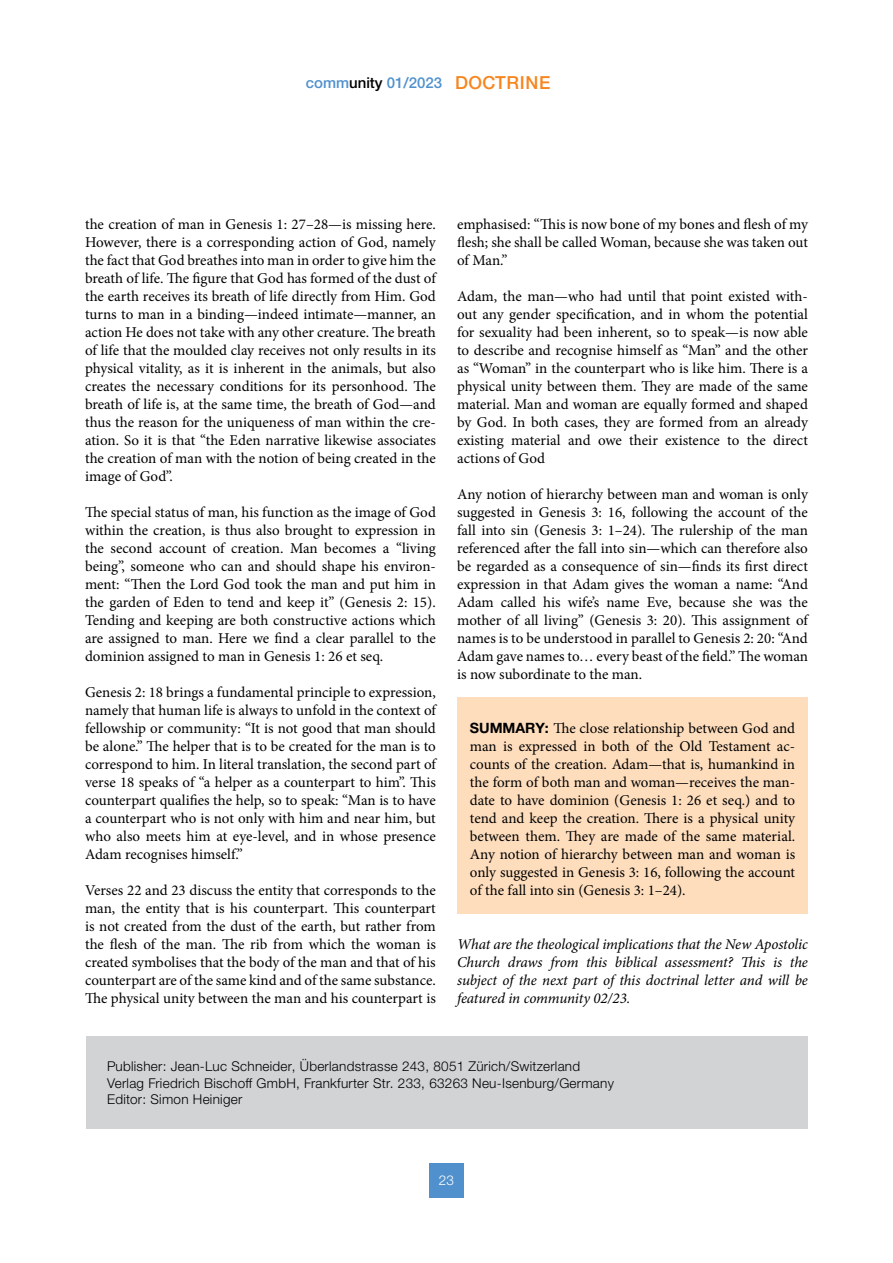
<style>
.page{position:relative;width:893px;height:1263px;background:#fff}
.page>*{position:absolute;margin:0;border:0;box-sizing:border-box;transform-origin:0 0}
.t1{font:15px/18px "Minion Pro";color:#000;text-align:justify}
.t2{font:italic 15px/18px "Minion Pro";letter-spacing:-.005em;color:#000;text-align:justify}
.t3{font:500 15px "Helvetica Neue LTW1 G";color:#5091cd}
.t4{font:300 13.5px/16.5px "Helvetica Neue LTW1 G";letter-spacing:.02em;color:#000}
.t5{font:300 13.5px "Helvetica Neue LTW1 G";color:#fff}
.s1{color:#000}
.s2{font-size:18px;color:#f6861f}
.s3{font-family:"Helvetica Neue LTW1 G";font-weight:700;font-size:14.25px}
</style>
<div class="page">
<div style="left:429px;top:1163px;width:34px;height:34px;background:#5091cd"></div>
<div style="left:457px;top:697px;width:351px;height:216px;background:#feddbd"></div>
<div style="left:86px;top:1037px;width:721px;height:92px;background:#d1d3d4"></div>
<p class="t3" style="left:306px;top:74px;width:246px">comm<span class="s1">unity</span> 01/2023 <span class="s2">DOCTRINE</span></p>
<p class="t1" style="left:85px;top:215px;width:352px">the creation of man in Genesis 1: 27–28—is missing here.<br>However, there is a corresponding action of God, namely the fact that God breathes into man in order to give him the breath of life. The figure that God has formed of the dust of the earth receives its breath of life directly from Him. God turns to man in a binding—indeed intimate—manner, an action He does not take with any other creature. The breath of life that the moulded clay receives not only results in its physical vitality, as it is inherent in the animals, but also creates the necessary conditions for its personhood. The breath of life is, at the same time, the breath of God—and thus the reason for the uniqueness of man within the cre&shy;ation. So it is that “the Eden narrative likewise associates the creation of man with the notion of being created in the image of God”.</p>
<p class="t1" style="left:85px;top:503px;width:352px">The special status of man, his function as the image of God within the creation, is thus also brought to expression in the second account of creation. Man becomes a “living being”, someone who can and should shape his environ&shy;ment: “Then the Lord God took the man and put him in the garden of Eden to tend and keep it” (Genesis 2: 15).<br>Tending and keeping are both constructive actions which are assigned to man. Here we find a clear parallel to the dominion assigned to man in Genesis 1: 26 et seq.</p>
<p class="t1" style="left:85px;top:683px;width:352px">Genesis 2: 18 brings a fundamental principle to expression, namely that human life is always to unfold in the context of fellowship or community: “It is not good that man should be alone.” The helper that is to be created for the man is to correspond to him. In literal translation, the second part of verse 18 speaks of “a helper as a counterpart to him”. This counterpart qualifies the help, so to speak: “Man is to have a counterpart who is not only with him and near him, but who also meets him at eye-level, and in whose presence Adam recognises himself.”</p>
<p class="t1" style="left:85px;top:881px;width:352px">Verses 22 and 23 discuss the entity that corresponds to the man, the entity that is his counterpart. This counterpart is not created from the dust of the earth, but rather from the flesh of the man. The rib from which the woman is created symbolises that the body of the man and that of his counterpart are of the same kind and of the same substance.<br>The physical unity between the man and his counterpart is</p>
<p class="t1" style="left:457px;top:215px;width:352px">emphasised: “This is now bone of my bones and flesh of my flesh; she shall be called Woman, because she was taken out of Man.”</p>
<p class="t1" style="left:457px;top:287px;width:352px">Adam, the man—who had until that point existed with&shy;out any gender specification, and in whom the potential for sexuality had been inherent, so to speak—is now able to describe and recognise himself as “Man” and the other as “Woman” in the counterpart who is like him. There is a physical unity between them. They are made of the same material. Man and woman are equally formed and shaped by God. In both cases, they are formed from an already existing material and owe their existence to the direct actions of God</p>
<p class="t1" style="left:457px;top:485px;width:352px">Any notion of hierarchy between man and woman is only suggested in Genesis 3: 16, following the account of the fall into sin (Genesis 3: 1–24). The rulership of the man referenced after the fall into sin—which can therefore also be regarded as a consequence of sin—finds its first direct expression in that Adam gives the woman a name: “And Adam called his wife’s name Eve, because she was the mother of all living” (Genesis 3: 20). This assignment of names is to be understood in parallel to Genesis 2: 20: “And Adam gave names to… every beast of the field.” The woman is now subordinate to the man.</p>
<p class="t1" style="left:470px;top:719px;width:327px"><span class="s3">SUMMARY:</span> The close relationship between God and man is expressed in both of the Old Testament ac&shy;counts of the creation. Adam—that is, humankind in the form of both man and woman—receives the man&shy;date to have dominion (Genesis 1: 26 et seq.) and to tend and keep the creation. There is a physical unity between them. They are made of the same material.<br>Any notion of hierarchy between man and woman is only suggested in Genesis 3: 16, following the account of the fall into sin (Genesis 3: 1–24).</p>
<p class="t2" style="left:457px;top:935px;width:352px">What are the theological implications that the New Apostolic Church draws from this biblical assessment? This is the subject of the next part of this doctrinal letter and will be featured in community 02/23.</p>
<p class="t4" style="left:107px;top:1058px;width:508px">Publisher: Jean-Luc Schneider, Überlandstrasse 243, 8051 Zürich/Switzerland<br>Verlag Friedrich Bischoff GmbH, Frankfurter Str. 233, 63263 Neu-Isenburg/Germany<br>Editor: Simon Heiniger</p>
<p class="t5" style="left:439px;top:1172px;width:17px">23</p>
</div>
